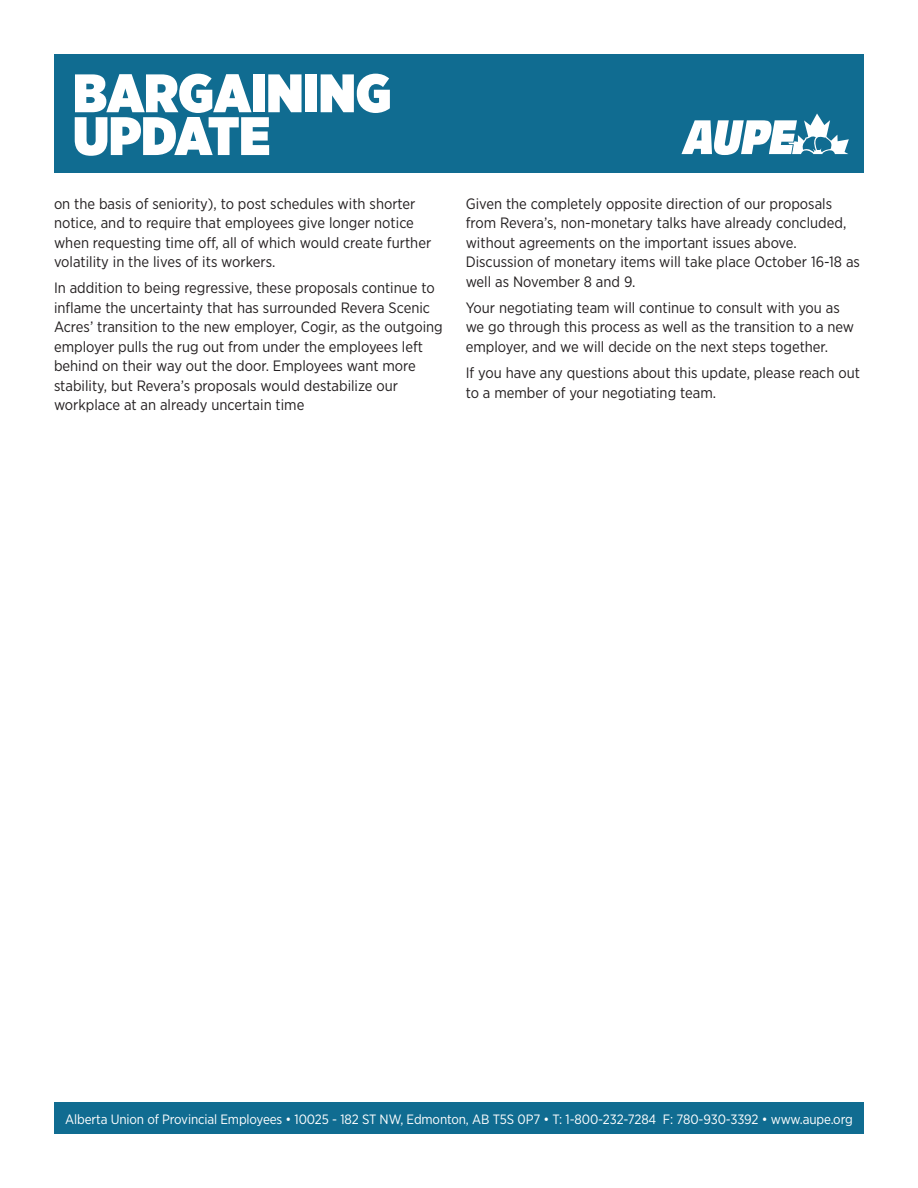
<style>
.page{position:relative;width:918px;height:1188px;background:#fff}
.page>*{position:absolute;margin:0;border:0;box-sizing:border-box;transform-origin:0 0}
.t1{font:900 54px "Gotham Narrow";color:#fff}
.body_copy{font:15px/19.5px "Gotham Narrow";color:#231f20}
.t2{font:13.5px "Gotham Narrow";letter-spacing:-.01em;color:#fff}
</style>
<div class="page">
<div style="left:54px;top:54px;width:810px;height:118px;background:#106c91"></div>
<div style="left:54px;top:1102px;width:810px;height:32px;background:#106c91"></div>
<svg style="left:681px;top:114px;width:168px;height:41px"></svg>
<p class="t1" style="left:73px;top:57px;width:320px">BARGAINING</p>
<p class="t1" style="left:73px;top:99px;width:199px">UPDATE</p>
<p class="body_copy" style="left:54px;top:193px;width:379px">on the basis of seniority), to post schedules with shorter notice, and to require that employees give longer notice when requesting time off, all of which would create further volatility in the lives of its workers.</p>
<p class="body_copy" style="left:54px;top:278px;width:390px">In addition to being regressive, these proposals continue to inflame the uncertainty that has surrounded Revera Scenic Acres’ transition to the new employer, Cogir, as the outgoing employer pulls the rug out from under the employees left behind on their way out the door. Employees want more stability, but Revera’s proposals would destabilize our workplace at an already uncertain time</p>
<p class="body_copy" style="left:466px;top:193px;width:396px">Given the completely opposite direction of our proposals from Revera’s, non-monetary talks have already concluded, without agreements on the important issues above.<br>Discussion of monetary items will take place October 16-18 as well as November 8 and 9.</p>
<p class="body_copy" style="left:466px;top:297px;width:390px">Your negotiating team will continue to consult with you as we go through this process as well as the transition to a new employer, and we will decide on the next steps together.</p>
<p class="body_copy" style="left:466px;top:363px;width:396px">If you have any questions about this update, please reach out to a member of your negotiating team.</p>
<p class="t2" style="left:65px;top:1110px;width:789px">Alberta Union of Provincial Employees • 10025 - 182 ST NW, Edmonton, AB T5S 0P7 • T: 1-800-232-7284 F: 780-930-3392 • www.aupe.org</p>
</div>
